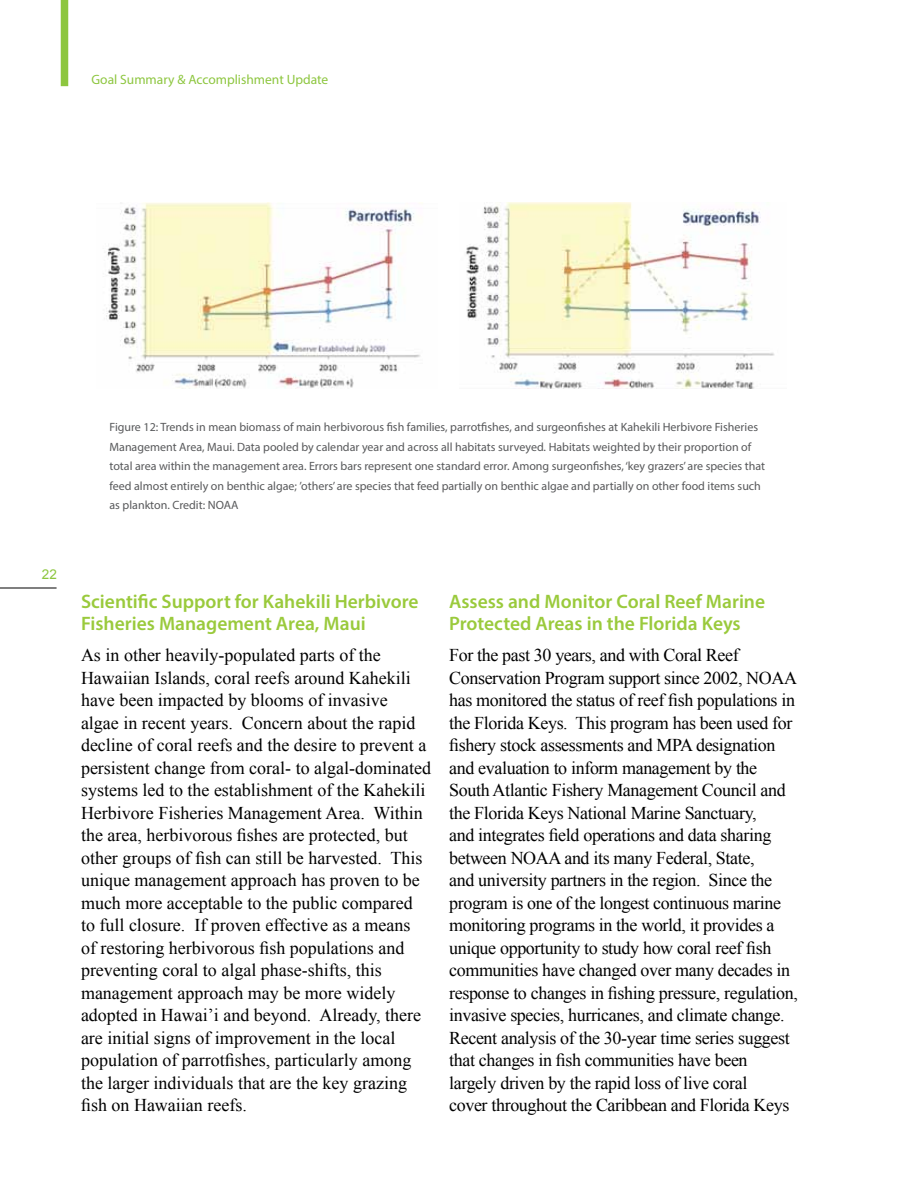
<style>
.page{position:relative;width:918px;height:1188px;background:#fff}
.page>*{position:absolute;margin:0;border:0;box-sizing:border-box;transform-origin:0 0}
.t1{font:600 19.5px/22.5px "Myriad Pro";color:#9aca3c}
.t2{font:18px/22.5px "Times New Roman";letter-spacing:-.02em;color:#000}
.t3{font:18px/22.5px "Times New Roman";color:#000}
.t4{font:13.5px "Myriad Pro";color:#8dc63f}
.t5{font:13.5px "Arial";color:#8dc63f}
.t6{font:12px/19.5px "Myriad Pro";color:#58595b}
</style>
<div class="page">
<hr style="left:0;top:588px;width:57px;height:1px;background:#000">
<div style="left:61px;top:0;width:7px;height:86px;background:#8dc63f"></div>
<img style="left:106px;top:202px;width:314px;height:187px">
<img style="left:466px;top:203px;width:309px;height:186px">
<p class="t4" style="left:92px;top:71px;width:238px">Goal Summary &amp; Accomplishment Update</p>
<p class="t5" style="left:42px;top:566px;width:17px">22</p>
<p class="t6" style="left:110px;top:417px;width:657px">Figure 12: Trends in mean biomass of main herbivorous fish families, parrotfishes, and surgeonfishes at Kahekili Herbivore Fisheries Management Area, Maui. Data pooled by calendar year and across all habitats surveyed. Habitats weighted by their proportion of total area within the management area. Errors bars represent one standard error. Among surgeonfishes, ‘key grazers’ are species that feed almost entirely on benthic algae; ’others’ are species that feed partially on benthic algae and partially on other food items such as plankton. Credit: NOAA</p>
<p class="t1" style="left:81px;top:589px;width:339px">Scientific Support for Kahekili Herbivore<br>Fisheries Management Area, Maui</p>
<p class="t3" style="left:81px;top:644px;width:352px">As in other heavily-populated parts of the Hawaiian Islands, coral reefs around Kahekili have been impacted by blooms of invasive<br>algae in recent years. Concern about the rapid decline of coral reefs and the desire to prevent a persistent change from coral- to algal-dominated systems led to the establishment of the Kahekili Herbivore Fisheries Management Area. Within the area, herbivorous fishes are protected, but other groups of fish can still be harvested. This unique management approach has proven to be much more acceptable to the public compared to full closure. If proven effective as a means<br>of restoring herbivorous fish populations and preventing coral to algal phase-shifts, this management approach may be more widely adopted in Hawai’i and beyond. Already, there are initial signs of improvement in the local population of parrotfishes, particularly among the larger individuals that are the key grazing fish on Hawaiian reefs.</p>
<p class="t1" style="left:449px;top:589px;width:318px">Assess and Monitor Coral Reef Marine<br>Protected Areas in the Florida Keys</p>
<p class="t2" style="left:449px;top:644px;width:350px">For the past 30 years, and with Coral Reef Conservation Program support since 2002, NOAA has monitored the status of reef fish populations in the Florida Keys. This program has been used for fishery stock assessments and MPA designation and evaluation to inform management by the South Atlantic Fishery Management Council and the Florida Keys National Marine Sanctuary,<br>and integrates field operations and data sharing between NOAA and its many Federal, State,<br>and university partners in the region. Since the program is one of the longest continuous marine monitoring programs in the world, it provides a unique opportunity to study how coral reef fish communities have changed over many decades in response to changes in fishing pressure, regulation, invasive species, hurricanes, and climate change.<br>Recent analysis of the 30-year time series suggest that changes in fish communities have been largely driven by the rapid loss of live coral<br>cover throughout the Caribbean and Florida Keys</p>
</div>
